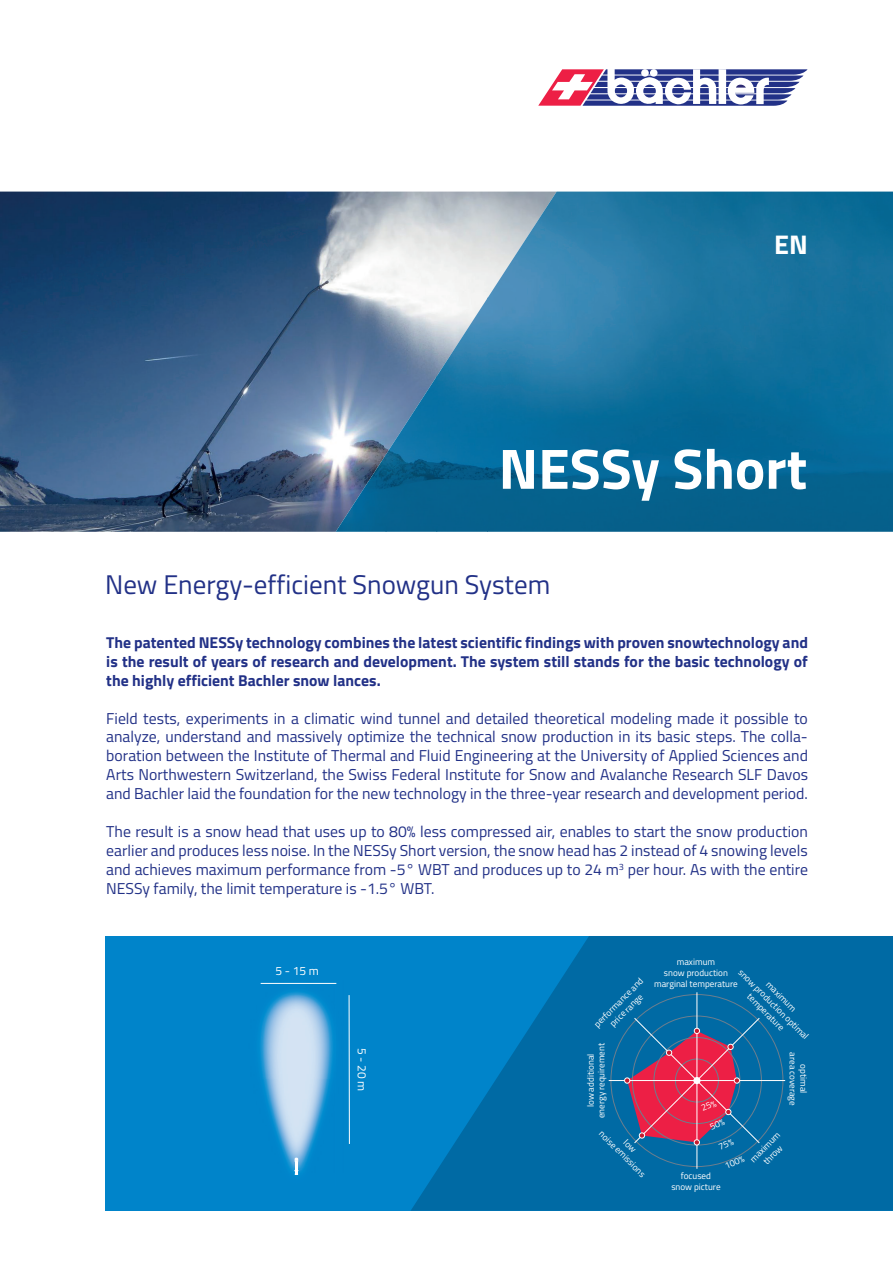
<style>
.page{position:relative;width:893px;height:1263px;background:#fff}
.page>*{position:absolute;margin:0;border:0;box-sizing:border-box;transform-origin:0 0}
.t1{font:700 57px "Titillium Web";color:#fff}
.t2{font:27px "Titillium Web";color:#223187}
.t3{font:700 27px "Titillium Web";color:#fff}
.t4{font:15.75px/18.9px "Titillium Web";color:#223187;text-align:justify}
.t5{font:700 15.75px/18.9px "Titillium Web";color:#223187;text-align:justify}
.t6{font:12px "Titillium Web";color:#fff}
.t7{font:9.15px/10.9px "Titillium Web";color:#fff;text-align:center}
</style>
<div class="page">
<img style="left:0;top:192px;width:487px;height:340px">
<img style="left:487px;top:192px;width:406px;height:340px">
<img style="left:436px;top:297px;width:52px;height:235px">
<img style="left:386px;top:375px;width:51px;height:157px">
<img style="left:336px;top:454px;width:50px;height:78px">
<svg style="left:538px;top:69px;width:270px;height:37px"></svg>
<div style="left:106px;top:936px;width:787px;height:274px;background:#0084ca"></div>
<svg style="left:411px;top:936px;width:482px;height:275px;fill:#006aa4"></svg>
<hr style="left:609px;top:1080px;width:176px;height:1px;background:#fff">
<hr style="left:696px;top:992px;width:1px;height:177px;background:#fff">
<img style="left:260px;top:982px;width:77px;height:2px">
<img style="left:260px;top:992px;width:73px;height:183px">
<svg style="left:294px;top:1157px;width:4px;height:17px"></svg>
<hr style="left:349px;top:995px;width:1px;height:149px;background:#fff">
<hr style="left:261px;top:983px;width:75px;height:1px;background:#fff">
<svg style="left:624px;top:1017px;width:136px;height:132px;background:#73527f"></svg>
<h2 class="t3" style="left:774px;top:224px;width:35px">EN</h2>
<h1 class="t1" style="left:499px;top:425px;width:310px">NESSy Short</h1>
<h2 class="t2" style="left:105px;top:565px;width:447px">New Energy-efficient Snowgun System</h2>
<p class="t5" style="left:106px;top:632px;width:703px">The patented NESSy technology combines the latest scientific findings with proven snowtechnology and is the result of years of research and development. The system still stands for the basic technology of the highly efficient Bachler snow lances.</p>
<p class="t4" style="left:106px;top:708px;width:703px">Field tests, experiments in a climatic wind tunnel and detailed theoretical modeling made it possible to analyze, understand and massively optimize the technical snow production in its basic steps. The colla&shy;boration between the Institute of Thermal and Fluid Engineering at the University of Applied Sciences and Arts Northwestern Switzerland, the Swiss Federal Institute for Snow and Avalanche Research SLF Davos and Bachler laid the foundation for the new technology in the three-year research and development period.</p>
<p class="t4" style="left:106px;top:821px;width:703px">The result is a snow head that uses up to 80% less compressed air, enables to start the snow production earlier and produces less noise. In the NESSy Short version, the snow head has 2 instead of 4 snowing levels and achieves maximum performance from -5° WBT and produces up to 24 m<sup>3</sup> per hour. As with the entire NESSy family, the limit temperature is -1.5° WBT.</p>
<p class="t6" style="left:275px;top:962px;width:45px">5 - 15 m</p>
<p class="t6" style="left:371px;top:1048px;width:45px;rotate:90deg">5 - 20 m</p>
<p class="t7" style="left:591px;top:1021px;width:67px;rotate:-45deg">performance and price range</p>
<p class="t7" style="left:585px;top:1118px;width:77px;rotate:-90deg">low additional energy requirement</p>
<p class="t7" style="left:613px;top:1120px;width:63px;rotate:45deg">low<br>noise emissions</p>
<p class="t7" style="left:654px;top:956px;width:85px">maximum<br>snow production marginal temperature</p>
<p class="t7" style="left:752px;top:958px;width:97px;rotate:45deg">maximum<br>snow production optimal temperature</p>
<p class="t7" style="left:810px;top:1052px;width:55px;rotate:90deg">optimal<br>area coverage</p>
<p class="t7" style="left:747px;top:1156px;width:40px;rotate:-45deg">maximum throw</p>
<p class="t7" style="left:723px;top:1161px;width:22px;rotate:-22deg">100%</p>
<p class="t7" style="left:671px;top:1170px;width:51px">focused snow picture</p>
</div>
